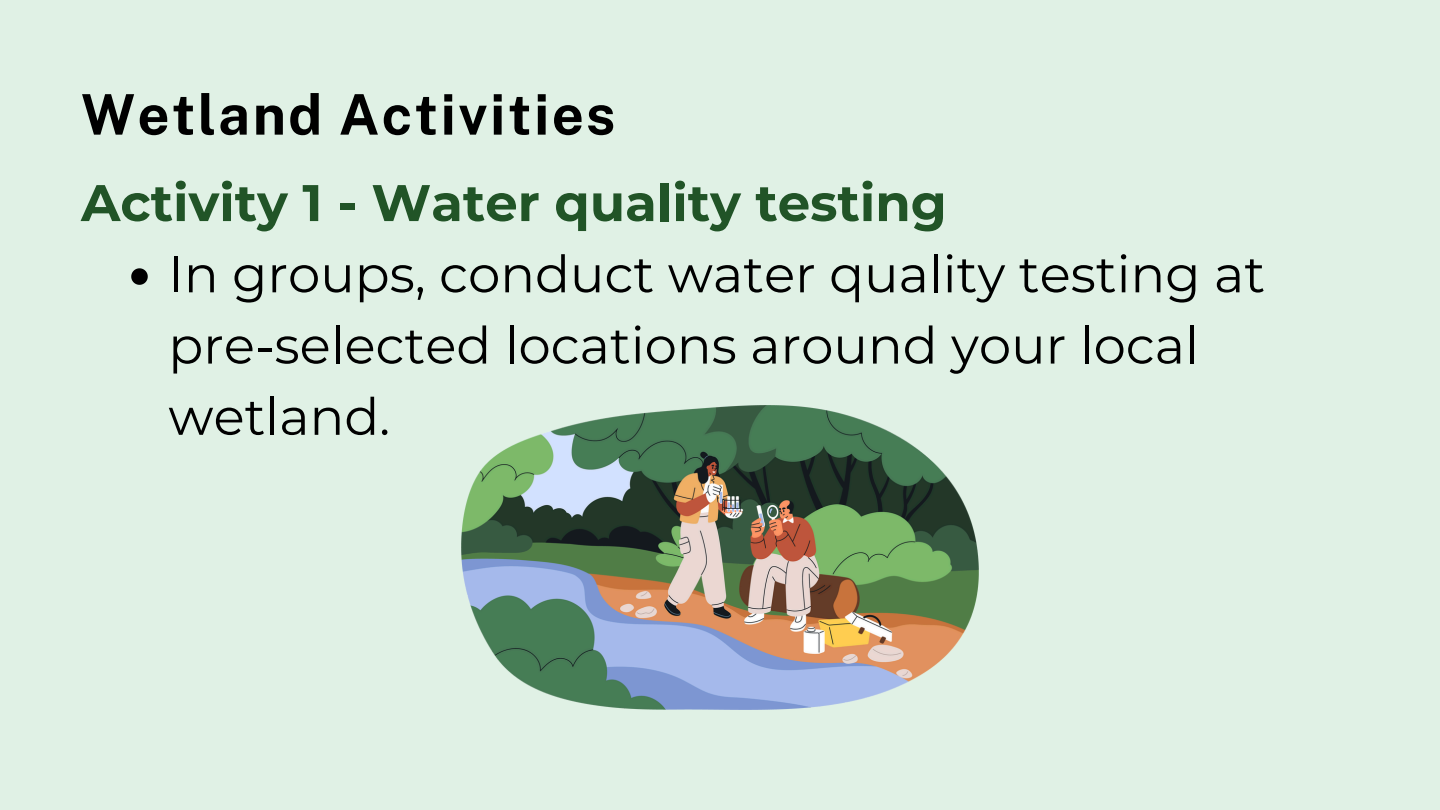
<style>
.page{position:relative;width:1440px;height:810px;background:#e0f1e5}
.page>*{position:absolute;margin:0;border:0;box-sizing:border-box;transform-origin:0 0}
.t1{font:700 56px "Public Sans";letter-spacing:.04em;color:#000}
.t2{font:51.4px/71.2px "Montserrat";color:#000}
.t3{font:700 51.4px "Montserrat";color:#215427}
</style>
<div class="page">
<img style="left:461px;top:405px;width:517px;height:305px">
<svg style="left:131px;top:268px;width:17px;height:17px"></svg>
<p class="t1" style="left:81px;top:81px;width:536px">Wetland Activities</p>
<h1 class="t3" style="left:81px;top:171px;width:867px">Activity 1 - Water quality testing</h1>
<p class="t2" style="left:168px;top:238px;width:1098px">In groups, conduct water quality testing at pre-selected locations around your local wetland.</p>
</div>
